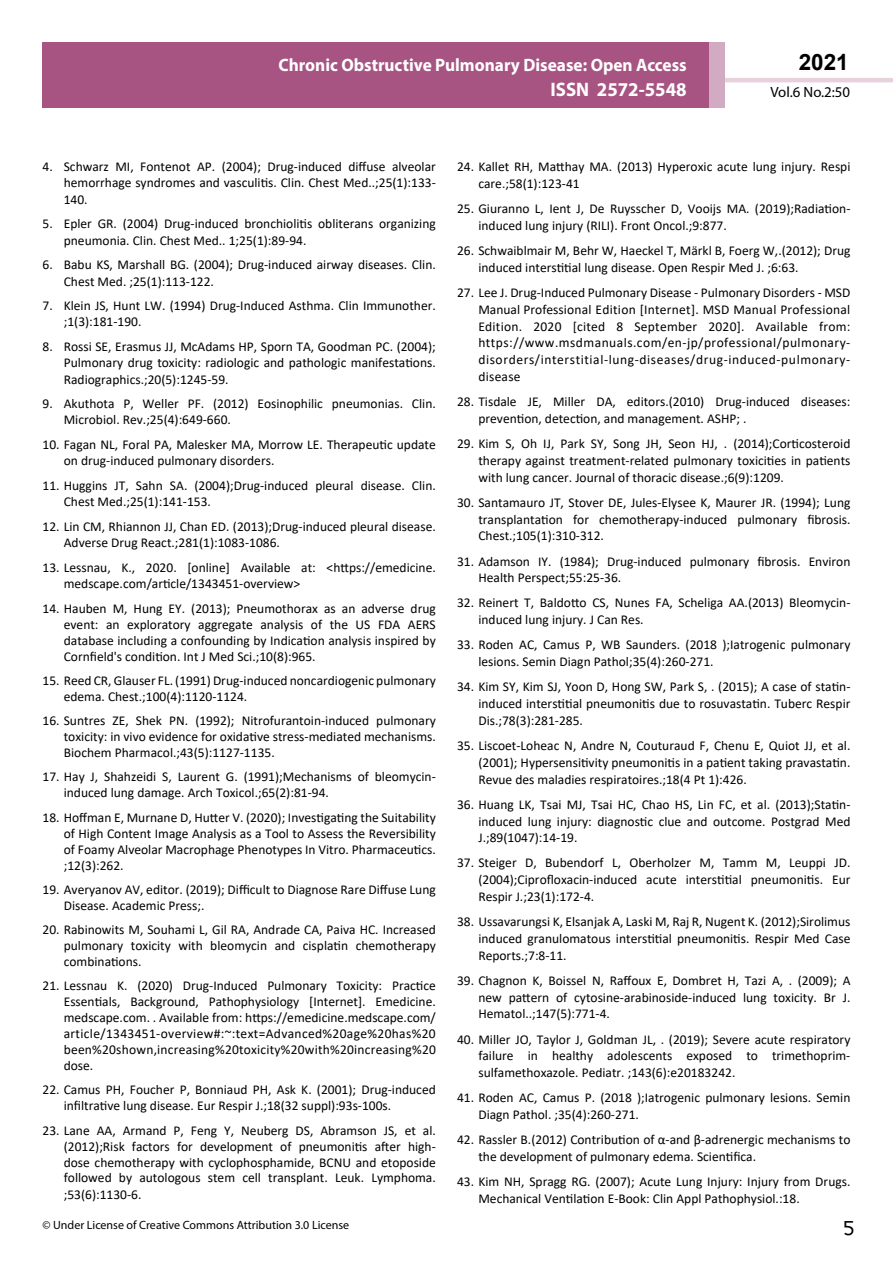
<style>
.page{position:relative;width:893px;height:1263px;background:#fff}
.page>*{position:absolute;margin:0;border:0;box-sizing:border-box;transform-origin:0 0}
.t1{font:25.5px "Tunga";color:#000}
.t2{font:700 22.5px "Arial";color:#000}
.t3{font:700 19.65px "Myriad Pro";color:#fff;scale:.96 1}
.t4{font:700 18px/21.6px "Myriad Pro";color:#fff;text-align:right;scale:.96 1}
.t5{font:14.85px "Myriad Pro";color:#000}
.t6{font:13.5px/16.8px "Calibri";color:#000}
.t7{font:12px "Myriad Pro";color:#000}
</style>
<div class="page">
<hr style="left:725px;top:78px;width:168px;height:4px;background:#e6d1dd">
<div style="left:43px;top:42px;width:666px;height:66px;background:#a75483"></div>
<div style="left:709px;top:42px;width:16px;height:66px;background:#d2aac1"></div>
<h3 class="t4" style="left:517px;top:53px;width:198px">ARCHIVOS DE MEDICINA<br>ISSN 1698-9465</h3>
<h2 class="t2" style="left:799px;top:46px;width:52px">2021</h2>
<h3 class="t4" style="left:278px;top:54px;width:427px">Chronic Obstructive Pulmonary Disease: Open Access</h3>
<h3 class="t3" style="left:551px;top:76px;width:143px">ISSN 2572-5548</h3>
<p class="t5" style="left:770px;top:83px;width:81px">Vol.6 No.2:50</p>
<p class="t6" style="left:64px;top:158px;width:374px;line-height:16.2px;text-align:justify;text-indent:-21px">4. Schwarz MI, Fontenot AP. (2004); Drug-induced diffuse alveolar hemorrhage syndromes and vasculitis. Clin. Chest Med..;25(1):133- 140.</p>
<p class="t6" style="left:64px;top:215px;width:374px;line-height:16.2px;text-indent:-21px">5. Epler GR. (2004) Drug-induced bronchiolitis obliterans organizing pneumonia. Clin. Chest Med.. 1;25(1):89-94.</p>
<p class="t6" style="left:64px;top:256px;width:374px;line-height:16.2px;text-indent:-21px">6. Babu KS, Marshall BG. (2004); Drug-induced airway diseases. Clin.<br>Chest Med. ;25(1):113-122.</p>
<p class="t6" style="left:64px;top:297px;width:374px;line-height:16.2px;text-indent:-21px">7. Klein JS, Hunt LW. (1994) Drug-Induced Asthma. Clin Immunother. ;1(3):181-190.</p>
<p class="t6" style="left:64px;top:338px;width:374px;line-height:16.2px;text-align:justify;text-indent:-21px">8. Rossi SE, Erasmus JJ, McAdams HP, Sporn TA, Goodman PC. (2004); Pulmonary drug toxicity: radiologic and pathologic manifestations.<br>Radiographics.;20(5):1245-59.</p>
<p class="t6" style="left:64px;top:395px;width:374px;line-height:16.2px;text-indent:-21px">9. Akuthota P, Weller PF. (2012) Eosinophilic pneumonias. Clin.<br>Microbiol. Rev.;25(4):649-660.</p>
<p class="t6" style="left:64px;top:436px;width:374px;line-height:16.2px;text-indent:-21px">10. Fagan NL, Foral PA, Malesker MA, Morrow LE. Therapeutic update on drug-induced pulmonary disorders.</p>
<p class="t6" style="left:64px;top:477px;width:374px;line-height:16.2px;text-indent:-21px">11. Huggins JT, Sahn SA. (2004);Drug-induced pleural disease. Clin.<br>Chest Med.;25(1):141-153.</p>
<p class="t6" style="left:64px;top:518px;width:374px;line-height:16.2px;text-indent:-21px">12. Lin CM, Rhiannon JJ, Chan ED. (2013);Drug-induced pleural disease.<br>Adverse Drug React.;281(1):1083-1086.</p>
<p class="t6" style="left:64px;top:559px;width:374px;line-height:16.2px;text-indent:-21px">13. Lessnau, K., 2020. [online] Available at: &lt;https://emedicine. medscape.com/article/1343451-overview&gt;</p>
<p class="t6" style="left:64px;top:600px;width:374px;line-height:15.9px;text-align:justify;text-indent:-21px">14. Hauben M, Hung EY. (2013); Pneumothorax as an adverse drug event: an exploratory aggregate analysis of the US FDA AERS database including a confounding by Indication analysis inspired by Cornfield's condition. Int J Med Sci.;10(8):965.</p>
<p class="t6" style="left:64px;top:672px;width:374px;line-height:15.9px;text-indent:-21px">15. Reed CR, Glauser FL. (1991) Drug-induced noncardiogenic pulmonary edema. Chest.;100(4):1120-1124.</p>
<p class="t6" style="left:64px;top:712px;width:374px;line-height:15.9px;text-align:justify;text-indent:-21px">16. Suntres ZE, Shek PN. (1992); Nitrofurantoin-induced pulmonary toxicity: in vivo evidence for oxidative stress-mediated mechanisms.<br>Biochem Pharmacol.;43(5):1127-1135.</p>
<p class="t6" style="left:64px;top:769px;width:374px;line-height:15.9px;text-indent:-21px">17. Hay J, Shahzeidi S, Laurent G. (1991);Mechanisms of bleomycin&shy;induced lung damage. Arch Toxicol.;65(2):81-94.</p>
<p class="t6" style="left:64px;top:809px;width:374px;line-height:15.9px;text-align:justify;text-indent:-21px">18. Hoffman E, Murnane D, Hutter V. (2020); Investigating the Suitability of High Content Image Analysis as a Tool to Assess the Reversibility of Foamy Alveolar Macrophage Phenotypes In Vitro. Pharmaceutics. ;12(3):262.</p>
<p class="t6" style="left:64px;top:881px;width:374px;line-height:15.9px;text-indent:-21px">19. Averyanov AV, editor. (2019); Difficult to Diagnose Rare Diffuse Lung<br>Disease. Academic Press;.</p>
<p class="t6" style="left:64px;top:921px;width:374px;line-height:15.9px;text-align:justify;text-indent:-21px">20. Rabinowits M, Souhami L, Gil RA, Andrade CA, Paiva HC. Increased pulmonary toxicity with bleomycin and cisplatin chemotherapy combinations.</p>
<p class="t6" style="left:64px;top:978px;width:374px;line-height:15.9px;text-align:justify;text-indent:-21px">21. Lessnau K. (2020) Drug-Induced Pulmonary Toxicity: Practice Essentials, Background, Pathophysiology [Internet]. Emedicine. medscape.com. . Available from: https://emedicine.medscape.com/ article/1343451-overview#:~:text=Advanced%20age%20has%20 been%20shown,increasing%20toxicity%20with%20increasing%20 dose.</p>
<p class="t6" style="left:64px;top:1081px;width:374px;line-height:15.9px;text-indent:-21px">22. Camus PH, Foucher P, Bonniaud PH, Ask K. (2001); Drug-induced infiltrative lung disease. Eur Respir J.;18(32 suppl):93s-100s.</p>
<p class="t6" style="left:64px;top:1122px;width:374px;line-height:16px;text-align:justify;text-indent:-21px">23. Lane AA, Armand P, Feng Y, Neuberg DS, Abramson JS, et al. (2012);Risk factors for development of pneumonitis after high&shy;dose chemotherapy with cyclophosphamide, BCNU and etoposide followed by autologous stem cell transplant. Leuk. Lymphoma. ;53(6):1130-6.</p>
<p class="t7" style="left:43px;top:1218px;width:308px">© Under License of Creative Commons Attribution 3.0 License</p>
<p class="t6" style="left:478px;top:158px;width:374px;text-indent:-21px">24. Kallet RH, Matthay MA. (2013) Hyperoxic acute lung injury. Respi care.;58(1):123-41</p>
<p class="t6" style="left:478px;top:200px;width:374px;text-indent:-21px">25. Giuranno L, Ient J, De Ruysscher D, Vooijs MA. (2019);Radiation&shy;induced lung injury (RILI). Front Oncol.;9:877.</p>
<p class="t6" style="left:478px;top:242px;width:374px;text-indent:-21px">26. Schwaiblmair M, Behr W, Haeckel T, Märkl B, Foerg W,.(2012); Drug induced interstitial lung disease. Open Respir Med J. ;6:63.</p>
<p class="t6" style="left:478px;top:284px;width:374px;text-align:justify;text-indent:-21px">27. Lee J. Drug-Induced Pulmonary Disease - Pulmonary Disorders - MSD Manual Professional Edition [Internet]. MSD Manual Professional Edition. 2020 [cited 8 September 2020]. Available from: https://www.msdmanuals.com/en-jp/professional/pulmonary&shy;disorders/interstitial-lung-diseases/drug-induced-pulmonary&shy;disease</p>
<p class="t6" style="left:478px;top:393px;width:374px;text-indent:-21px">28. Tisdale JE, Miller DA, editors.(2010) Drug-induced diseases: prevention, detection, and management. ASHP; .</p>
<p class="t6" style="left:478px;top:435px;width:374px;text-align:justify;text-indent:-21px">29. Kim S, Oh IJ, Park SY, Song JH, Seon HJ, . (2014);Corticosteroid therapy against treatment-related pulmonary toxicities in patients with lung cancer. Journal of thoracic disease.;6(9):1209.</p>
<p class="t6" style="left:478px;top:494px;width:374px;text-align:justify;text-indent:-21px">30. Santamauro JT, Stover DE, Jules-Elysee K, Maurer JR. (1994); Lung transplantation for chemotherapy-induced pulmonary fibrosis.<br>Chest.;105(1):310-312.</p>
<p class="t6" style="left:478px;top:552px;width:374px;text-indent:-21px">31. Adamson IY. (1984); Drug-induced pulmonary fibrosis. Environ<br>Health Perspect;55:25-36.</p>
<p class="t6" style="left:478px;top:594px;width:374px;text-indent:-21px">32. Reinert T, Baldotto CS, Nunes FA, Scheliga AA.(2013) Bleomycin&shy;induced lung injury. J Can Res.</p>
<p class="t6" style="left:478px;top:636px;width:374px;text-indent:-21px">33. Roden AC, Camus P, WB Saunders. (2018 );Iatrogenic pulmonary lesions. Semin Diagn Pathol;35(4):260-271.</p>
<p class="t6" style="left:478px;top:678px;width:374px;text-align:justify;text-indent:-21px">34. Kim SY, Kim SJ, Yoon D, Hong SW, Park S, . (2015); A case of statin&shy;induced interstitial pneumonitis due to rosuvastatin. Tuberc Respir Dis.;78(3):281-285.</p>
<p class="t6" style="left:478px;top:737px;width:374px;text-align:justify;text-indent:-21px">35. Liscoet-Loheac N, Andre N, Couturaud F, Chenu E, Quiot JJ, et al. (2001); Hypersensitivity pneumonitis in a patient taking pravastatin.<br>Revue des maladies respiratoires.;18(4 Pt 1):426.</p>
<p class="t6" style="left:478px;top:795px;width:374px;text-align:justify;text-indent:-21px">36. Huang LK, Tsai MJ, Tsai HC, Chao HS, Lin FC, et al. (2013);Statin&shy;induced lung injury: diagnostic clue and outcome. Postgrad Med J.;89(1047):14-19.</p>
<p class="t6" style="left:478px;top:854px;width:374px;text-align:justify;text-indent:-21px">37. Steiger D, Bubendorf L, Oberholzer M, Tamm M, Leuppi JD. (2004);Ciprofloxacin-induced acute interstitial pneumonitis. Eur Respir J.;23(1):172-4.</p>
<p class="t6" style="left:478px;top:913px;width:374px;text-align:justify;text-indent:-21px">38. Ussavarungsi K, Elsanjak A, Laski M, Raj R, Nugent K. (2012);Sirolimus induced granulomatous interstitial pneumonitis. Respir Med Case Reports.;7:8-11.</p>
<p class="t6" style="left:478px;top:972px;width:374px;text-align:justify;text-indent:-21px">39. Chagnon K, Boissel N, Raffoux E, Dombret H, Tazi A, . (2009); A new pattern of cytosine‐arabinoside‐induced lung toxicity. Br J.<br>Hematol..;147(5):771-4.</p>
<p class="t6" style="left:478px;top:1030px;width:374px;text-align:justify;text-indent:-21px">40. Miller JO, Taylor J, Goldman JL, . (2019); Severe acute respiratory failure in healthy adolescents exposed to trimethoprim&shy;sulfamethoxazole. Pediatr. ;143(6):e20183242.</p>
<p class="t6" style="left:478px;top:1089px;width:374px;text-indent:-21px">41. Roden AC, Camus P. (2018 );Iatrogenic pulmonary lesions. Semin<br>Diagn Pathol. ;35(4):260-271.</p>
<p class="t6" style="left:478px;top:1131px;width:374px;text-indent:-21px">42. Rassler B.(2012) Contribution of α-and β-adrenergic mechanisms to the development of pulmonary edema. Scientifica.</p>
<p class="t6" style="left:478px;top:1173px;width:374px;text-indent:-21px">43. Kim NH, Spragg RG. (2007); Acute Lung Injury: Injury from Drugs.<br>Mechanical Ventilation E-Book: Clin Appl Pathophysiol.:18.</p>
<h1 class="t1" style="left:844px;top:1211px;width:13px">5</h1>
</div>
